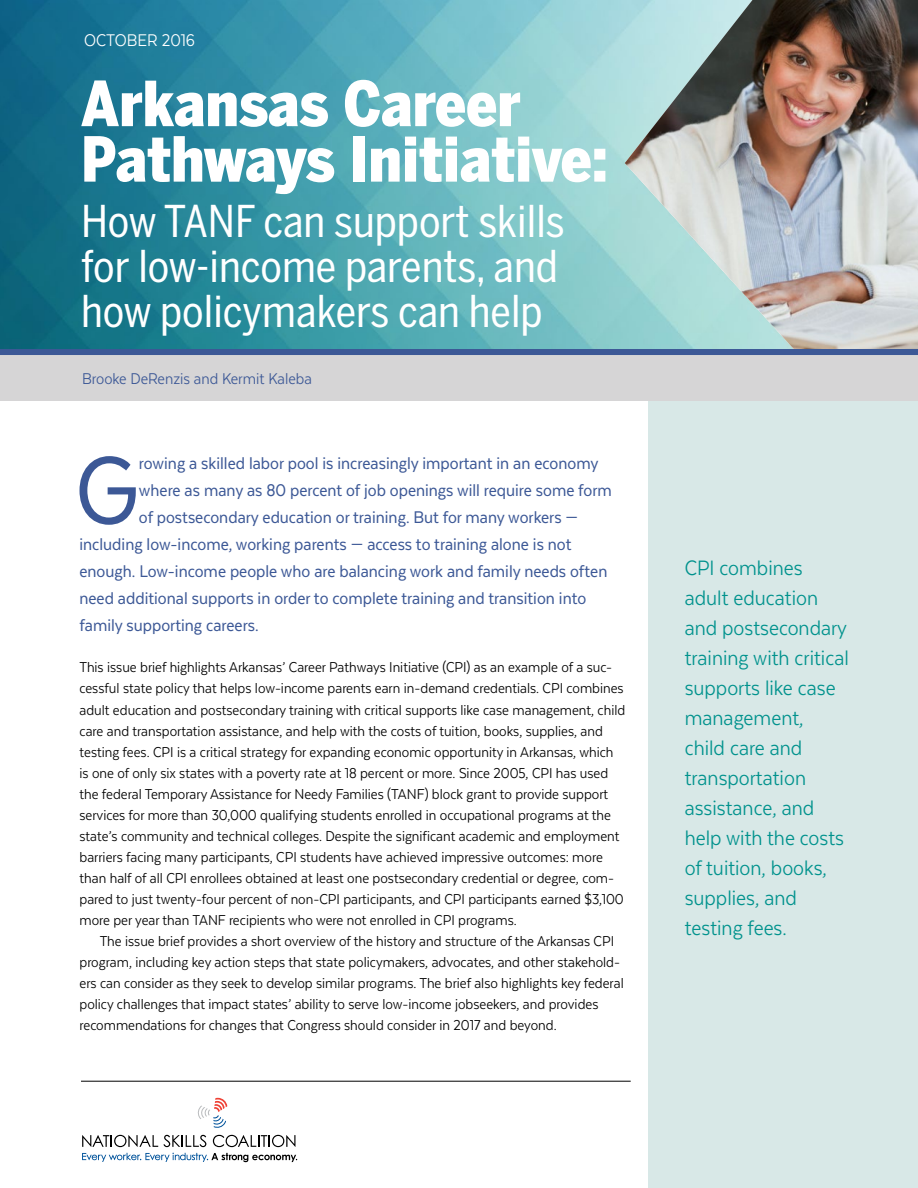
<style>
.page{position:relative;width:918px;height:1188px;background:#fff}
.page>*{position:absolute;margin:0;border:0;box-sizing:border-box;transform-origin:0 0}
.t1{font:109.5px "Texta Narrow";color:#3c5896}
.t2{font:900 61.5px/55.5px "Benton Sans Cond";color:#fff}
.t3{font:43.5px/45px "Benton Sans Cond";color:#fff}
.t4{font:24px/30px "Texta Narrow";color:#00928d}
.t5{font:19.5px "Texta Narrow";color:#3c5896}
.t6{font:19.5px "Texta Narrow";color:#fff}
.t7{font:18px "Texta Narrow";color:#3c5896}
.t8{font:16.5px/21px "Texta Narrow";color:#000}
</style>
<div class="page">
<div style="left:648px;top:352px;width:270px;height:836px;background:#d8e8e7"></div>
<img style="left:0;top:0;width:625px;height:349px">
<svg style="left:82px;top:1135px;width:124px;height:12px"></svg>
<svg style="left:213px;top:1135px;width:82px;height:12px"></svg>
<svg style="left:197px;top:1098px;width:30px;height:30px"></svg>
<svg style="left:82px;top:1153px;width:215px;height:9px"></svg>
<img style="left:625px;top:0;width:293px;height:349px">
<div style="left:0;top:352px;width:918px;height:49px;background:#d6d5d6"></div>
<div style="left:0;top:349px;width:918px;height:6px;background:#3c5896"></div>
<hr style="left:81px;top:1081px;width:550px;height:1px;background:#000">
<p class="t6" style="left:84px;top:30px;width:112px">OCTOBER 2016</p>
<h2 class="t2" style="left:81px;top:76px;width:528px">Arkansas Career<br>Pathways Initiative:</h2>
<h3 class="t3" style="left:81px;top:198px;width:485px">How TANF can support skills for low-income parents, and how policymakers can help</h3>
<p class="t7" style="left:82px;top:370px;width:231px">Brooke DeRenzis and Kermit Kaleba</p>
<h1 class="t1" style="left:75px;top:434px;width:65px">G</h1>
<p class="t5" style="left:139px;top:453px;width:461px">rowing a skilled labor pool is increasingly important in an economy</p>
<p class="t5" style="left:139px;top:480px;width:474px">where as many as 80 percent of job openings will require some form</p>
<p class="t5" style="left:139px;top:507px;width:441px">of postsecondary education or training. But for many workers —</p>
<p class="t5" style="left:79px;top:534px;width:494px">including low-income, working parents — access to training alone is not</p>
<p class="t5" style="left:79px;top:561px;width:529px">enough. Low-income people who are balancing work and family needs often</p>
<p class="t5" style="left:79px;top:588px;width:508px">need additional supports in order to complete training and transition into</p>
<p class="t5" style="left:79px;top:615px;width:181px">family supporting careers.</p>
<p class="t8" style="left:80px;top:657px;width:547px">This issue brief highlights Arkansas’ Career Pathways Initiative (CPI) as an example of a suc&shy;cessful state policy that helps low-income parents earn in-demand credentials. CPI combines adult education and postsecondary training with critical supports like case management, child care and transportation assistance, and help with the costs of tuition, books, supplies, and testing fees. CPI is a critical strategy for expanding economic opportunity in Arkansas, which is one of only six states with a poverty rate at 18 percent or more. Since 2005, CPI has used the federal Temporary Assistance for Needy Families (TANF) block grant to provide support services for more than 30,000 qualifying students enrolled in occupational programs at the state’s community and technical colleges. Despite the significant academic and employment barriers facing many participants, CPI students have achieved impressive outcomes: more than half of all CPI enrollees obtained at least one postsecondary credential or degree, com&shy;pared to just twenty-four percent of non-CPI participants, and CPI participants earned $3,100 more per year than TANF recipients who were not enrolled in CPI programs.</p>
<p class="t8" style="left:80px;top:930px;width:546px;text-indent:20px">The issue brief provides a short overview of the history and structure of the Arkansas CPI program, including key action steps that state policymakers, advocates, and other stakehold&shy;ers can consider as they seek to develop similar programs. The brief also highlights key federal policy challenges that impact states’ ability to serve low-income jobseekers, and provides recommendations for changes that Congress should consider in 2017 and beyond.</p>
<h3 class="t4" style="left:685px;top:553px;width:166px">CPI combines adult education and postsecondary training with critical supports like case management, child care and transportation assistance, and help with the costs of tuition, books, supplies, and testing fees.</h3>
</div>
